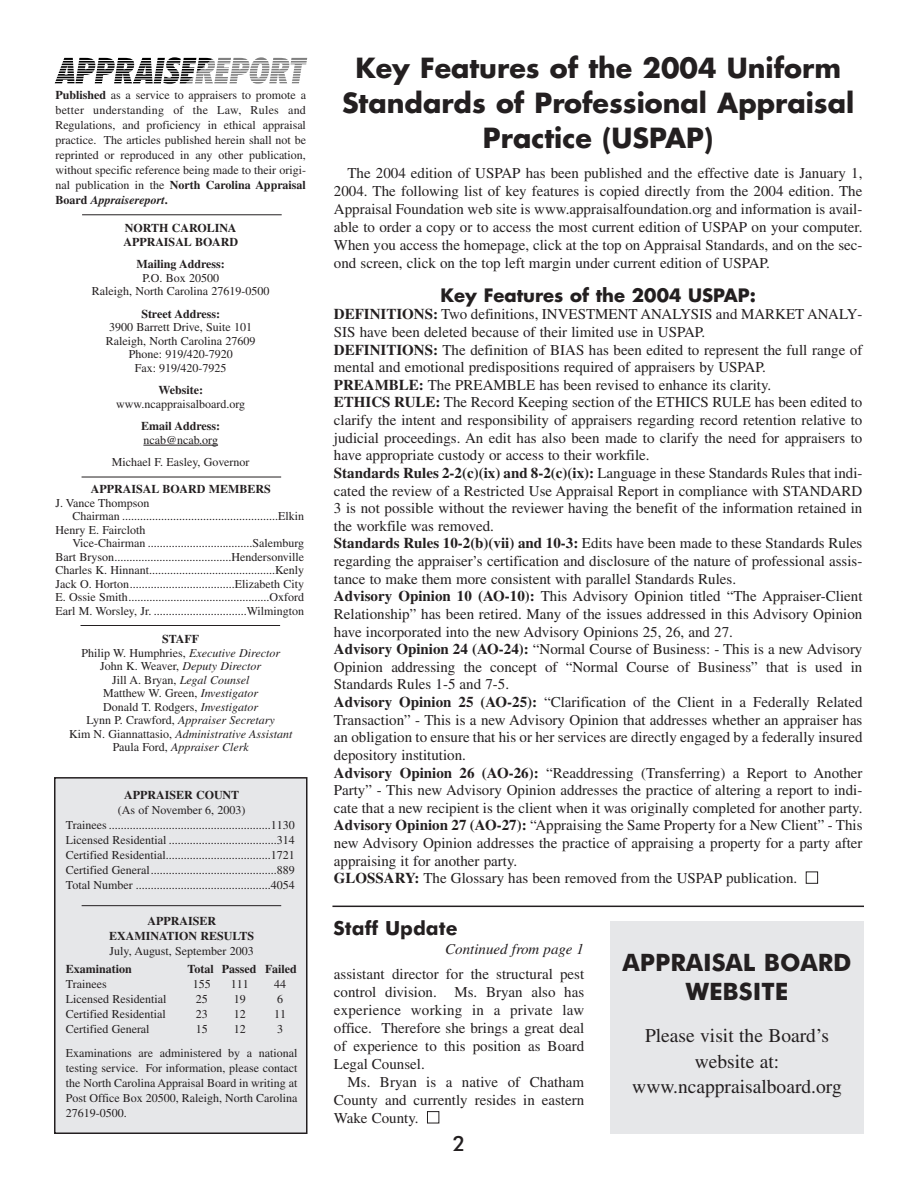
<style>
.page{position:relative;width:918px;height:1188px;background:#fff}
.page>*{position:absolute;margin:0;border:0;box-sizing:border-box;transform-origin:0 0}
.t1{font:700 27px/35.2px "Futura";color:#231f20;text-align:center}
.t2{font:700 24px/28.8px "Futura BT";color:#231f20;text-align:center}
.t3{font:500 21px "Futura BT";color:#231f20}
.t4{font:19.5px/25.5px "Times";color:#231f20;text-align:center}
.t5{font:700 19.5px "Futura BT";color:#231f20}
.t6{font:700 18px "Futura";color:#231f20}
.t7{font:15px/17.5px "Times";color:#231f20;text-align:justify}
.t8{font:italic 15px "Times";color:#231f20}
.t9{font:12px/15px "Times";color:#231f20;text-align:center}
.t10{font:italic 12px/13.5px "Times";color:#231f20;text-align:center}
.t11{font:700 12px/13.5px "Times";color:#231f20}
.s1{font-weight:700}
.s2{font-weight:700;font-style:italic}
.s3{font-weight:700;font-style:normal}
.s4{font-style:normal}
.s5{color:#fff}
</style>
<div class="page">
<svg style="left:143px;top:445px;width:17px;height:1px"></svg>
<hr style="left:160px;top:445px;width:34px;height:1px;background:#231f20">
<svg style="left:194px;top:445px;width:24px;height:1px"></svg>
<div style="left:55px;top:778px;width:252px;height:355px;background:#e6e7e9"></div>
<div style="left:54px;top:777px;width:254px;height:357px;border:2px solid #231f20"></div>
<hr style="left:82px;top:214px;width:200px;height:1px;background:#231f20">
<hr style="left:82px;top:477px;width:199px;height:1px;background:#231f20">
<hr style="left:81px;top:625px;width:199px;height:1px;background:#231f20">
<hr style="left:82px;top:905px;width:199px;height:1px;background:#231f20">
<svg style="left:54px;top:57px;width:254px;height:27px"></svg>
<div style="left:610px;top:922px;width:254px;height:212px;background:#e6e7e9"></div>
<hr style="left:332px;top:906px;width:532px;height:1px;background:#231f20">
<p class="t9" style="left:56px;top:89px;width:252px;text-align:justify"><span class="s1">Published</span> as a service to appraisers to promote a better understanding of the Law, Rules and Regulations, and proficiency in ethical appraisal practice. The articles published herein shall not be reprinted or reproduced in any other publication, without specific reference being made to their origi&shy;nal publication in the <span class="s1">North Carolina Appraisal Board</span> <span class="s2">Appraisereport</span><span class="s1">.</span></p>
<p class="t11" style="left:123px;top:223px;width:116px">NORTH CAROLINA<br>APPRAISAL BOARD</p>
<p class="t11" style="left:137px;top:259px;width:90px">Mailing Address:</p>
<p class="t9" style="left:92px;top:272px;width:179px;line-height:13.5px">P.O. Box 20500<br>Raleigh, North Carolina 27619-0500</p>
<p class="t11" style="left:141px;top:308px;width:80px">Street Address:</p>
<p class="t9" style="left:106px;top:322px;width:151px;line-height:13.5px">3900 Barrett Drive, Suite 101<br>Raleigh, North Carolina 27609<br>Phone: 919/420-7920<br>Fax: 919/420-7925</p>
<p class="t11" style="left:158px;top:385px;width:46px">Website:</p>
<p class="t9" style="left:116px;top:398px;width:130px">www.ncappraisalboard.org</p>
<p class="t11" style="left:141px;top:421px;width:81px">Email Address:</p>
<p class="t9" style="left:112px;top:430px;width:139px;line-height:22.5px">ncab@ncab.org<br>Michael F. Easley, Governor</p>
<p class="t11" style="left:91px;top:484px;width:182px">APPRAISAL BOARD MEMBERS</p>
<p class="t9" style="left:55px;top:497px;width:96px">J. Vance Thompson</p>
<p class="t9" style="left:72px;top:510px;width:233px">Chairman ....................................................Elkin</p>
<p class="t9" style="left:55px;top:524px;width:92px">Henry E. Faircloth</p>
<p class="t9" style="left:72px;top:537px;width:233px">Vice-Chairman ...................................Salemburg</p>
<p class="t9" style="left:55px;top:551px;width:250px">Bart Bryson.......................................Hendersonville</p>
<p class="t9" style="left:55px;top:564px;width:250px">Charles K. Hinnant..........................................Kenly</p>
<p class="t9" style="left:55px;top:578px;width:250px">Jack O. Horton...................................Elizabeth City</p>
<p class="t9" style="left:55px;top:591px;width:250px">E. Ossie Smith...............................................Oxford</p>
<p class="t9" style="left:55px;top:605px;width:250px">Earl M. Worsley, Jr. ...............................Wilmington</p>
<p class="t10" style="left:69px;top:634px;width:225px"><span class="s3">STAFF<br></span><span class="s4">Philip W. Humphries,</span> Executive Director<br><span class="s4">John K. Weaver,</span> Deputy Director<br><span class="s4">Jill A. Bryan,</span> Legal Counsel<br><span class="s4">Matthew W. Green,</span> Investigator<br><span class="s4">Donald T. Rodgers,</span> Investigator<br><span class="s4">Lynn P. Crawford,</span> Appraiser Secretary<br><span class="s4">Kim N. Giannattasio,</span> Administrative Assistant<br><span class="s4">Paula Ford,</span> Appraiser Clerk</p>
<p class="t11" style="left:124px;top:790px;width:117px">APPRAISER COUNT</p>
<p class="t9" style="left:66px;top:804px;width:230px">(As of November 6, 2003)<br>Trainees ......................................................1130<br>Licensed Residential ....................................314<br>Certified Residential...................................1721<br>Certified General..........................................889<br>Total Number .............................................4054</p>
<p class="t11" style="left:109px;top:915px;width:146px;line-height:15px;text-align:center">APPRAISER<br>EXAMINATION RESULTS</p>
<p class="t9" style="left:109px;top:945px;width:146px">July, August, September 2003</p>
<p class="t11" style="left:66px;top:964px;width:68px">Examination</p>
<p class="t11" style="left:187px;top:964px;width:111px">Total Passed Failed</p>
<p class="t9" style="left:66px;top:978px;width:42px">Trainees</p>
<p class="t9" style="left:193px;top:978px;width:19px">155</p>
<p class="t9" style="left:231px;top:978px;width:19px">111</p>
<p class="t9" style="left:274px;top:978px;width:13px">44</p>
<p class="t9" style="left:66px;top:993px;width:102px">Licensed Residential</p>
<p class="t9" style="left:196px;top:993px;width:13px">25</p>
<p class="t9" style="left:234px;top:993px;width:13px">19</p>
<p class="t9" style="left:277px;top:993px;width:7px">6</p>
<p class="t9" style="left:66px;top:1008px;width:101px">Certified Residential</p>
<p class="t9" style="left:196px;top:1008px;width:13px">23</p>
<p class="t9" style="left:234px;top:1008px;width:13px">12</p>
<p class="t9" style="left:274px;top:1008px;width:13px">11</p>
<p class="t9" style="left:66px;top:1023px;width:85px">Certified General</p>
<p class="t9" style="left:196px;top:1023px;width:13px">15</p>
<p class="t9" style="left:234px;top:1023px;width:13px">12</p>
<p class="t9" style="left:66px;top:1018px;width:233px;line-height:24px;text-align:left;text-indent:211px">3<br>Examinations are administered by a national</p>
<p class="t9" style="left:66px;top:1062px;width:233px;text-align:justify">testing service. For information, please contact the North Carolina Appraisal Board in writing at Post Office Box 20500, Raleigh, North Carolina 27619-0500.</p>
<h1 class="t1" style="left:342px;top:53px;width:514px">Key Features of the 2004 Uniform<br>Standards of Professional Appraisal<br>Practice (USPAP)</h1>
<p class="t7" style="left:334px;top:166px;width:530px;line-height:18px;text-indent:14px">The 2004 edition of USPAP has been published and the effective date is January 1, 2004. The following list of key features is copied directly from the 2004 edition. The Appraisal Foundation web site is www.appraisalfoundation.org and information is avail&shy;able to order a copy or to access the most current edition of USPAP on your computer.<br>When you access the homepage, click at the top on Appraisal Standards, and on the sec&shy;ond screen, click on the top left margin under current edition of USPAP.</p>
<p class="t6" style="left:441px;top:287px;width:317px">Key Features of the 2004 USPAP:</p>
<p class="t7" style="left:334px;top:307px;width:530px;text-align:left"><span class="s1">DEFINITIONS:</span> Two definitions, INVESTMENT ANALYSIS and MARKET ANALY-SIS have been deleted because of their limited use in USPAP.<br><span class="s1">DEFINITIONS:</span> The definition of BIAS has been edited to represent the full range of mental and emotional predispositions required of appraisers by USPAP.<br><span class="s1">PREAMBLE:</span> The PREAMBLE has been revised to enhance its clarity.<br><span class="s1">ETHICS RULE:</span> The Record Keeping section of the ETHICS RULE has been edited to clarify the intent and responsibility of appraisers regarding record retention relative to judicial proceedings. An edit has also been made to clarify the need for appraisers to have appropriate custody or access to their workfile.<br><span class="s1">Standards Rules 2-2(c)(ix) and 8-2(c)(ix):</span> Language in these Standards Rules that indi&shy;cated the review of a Restricted Use Appraisal Report in compliance with STANDARD 3 is not possible without the reviewer having the benefit of the information retained in the workfile was removed.<br><span class="s1">Standards Rules 10-2(b)(vii) and 10-3:</span> Edits have been made to these Standards Rules regarding the appraiser’s certification and disclosure of the nature of professional assis&shy;tance to make them more consistent with parallel Standards Rules.<br><span class="s1">Advisory Opinion 10 (AO-10):</span> This Advisory Opinion titled “The Appraiser-Client Relationship” has been retired. Many of the issues addressed in this Advisory Opinion have incorporated into the new Advisory Opinions 25, 26, and 27.<br><span class="s1">Advisory Opinion 24 (AO-24):</span> “Normal Course of Business: - This is a new Advisory Opinion addressing the concept of “Normal Course of Business” that is used in Standards Rules 1-5 and 7-5.<br><span class="s1">Advisory Opinion 25 (AO-25):</span> “Clarification of the Client in a Federally Related Transaction” - This is a new Advisory Opinion that addresses whether an appraiser has an obligation to ensure that his or her services are directly engaged by a federally insured depository institution.<br><span class="s1">Advisory Opinion 26 (AO-26):</span> “Readdressing (Transferring) a Report to Another Party” - This new Advisory Opinion addresses the practice of altering a report to indi&shy;cate that a new recipient is the client when it was originally completed for another party.<br><span class="s1">Advisory Opinion 27 (AO-27):</span> “Appraising the Same Property for a New Client” - This new Advisory Opinion addresses the practice of appraising a property for a party after appraising it for another party.<br><span class="s1">GLOSSARY:</span> The Glossary has been removed from the USPAP publication. <span class="s5">■</span></p>
<h3 class="t5" style="left:334px;top:920px;width:126px">Staff Update</h3>
<p class="t8" style="left:445px;top:943px;width:140px">Continued from page 1</p>
<p class="t7" style="left:334px;top:966px;width:252px;line-height:18px">assistant director for the structural pest control division. Ms. Bryan also has experience working in a private law office. Therefore she brings a great deal of experience to this position as Board Legal Counsel.</p>
<p class="t7" style="left:334px;top:1074px;width:252px;line-height:18px;text-indent:14px">Ms. Bryan is a native of Chatham County and currently resides in eastern Wake County. <span class="s5">■</span></p>
<h3 class="t3" style="left:453px;top:1135px;width:14px">2</h3>
<h2 class="t2" style="left:623px;top:950px;width:230px">APPRAISAL BOARD<br>WEBSITE</h2>
<h3 class="t4" style="left:632px;top:1025px;width:211px">Please visit the Board’s website at: www.ncappraisalboard.org</h3>
</div>
